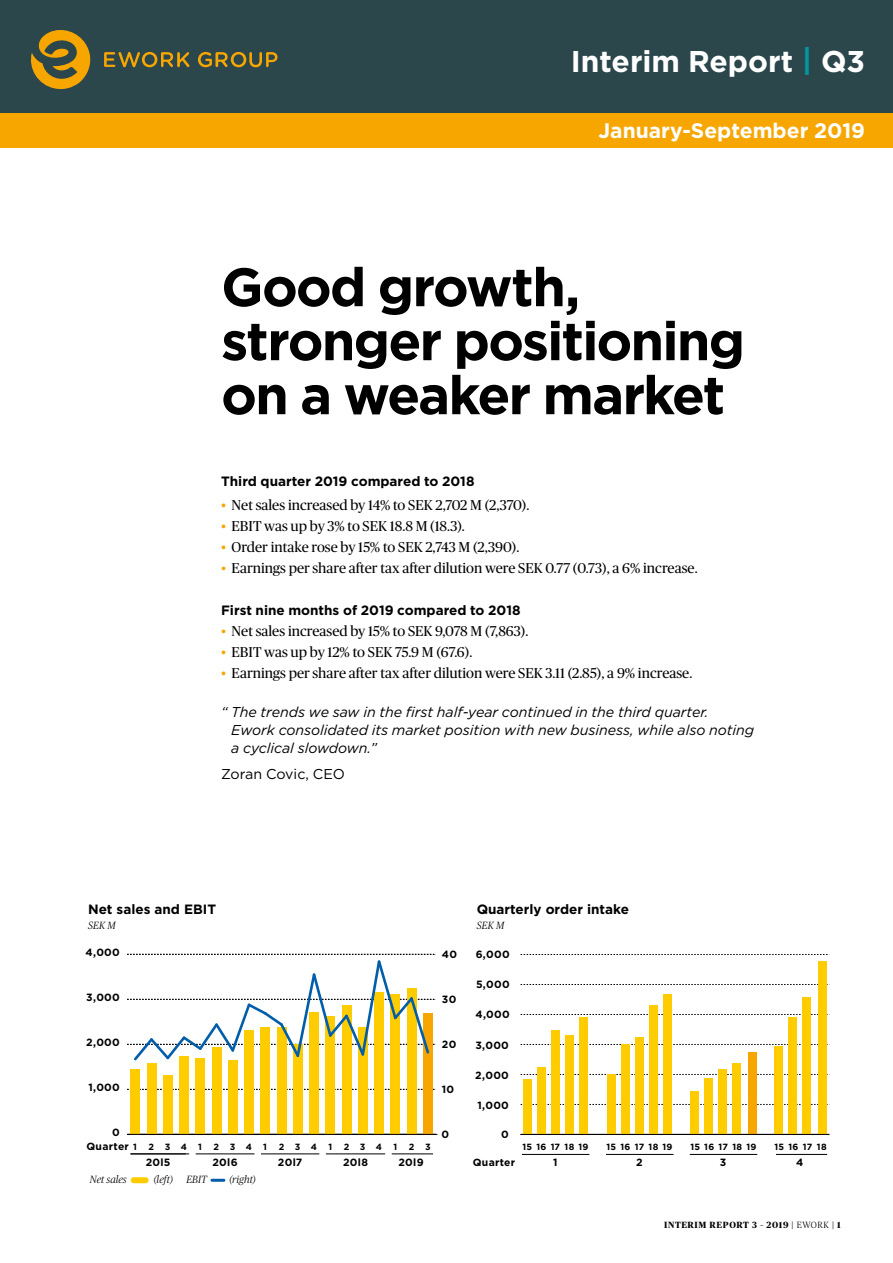
<style>
.page{position:relative;width:893px;height:1263px;background:#fff}
.page>*{position:absolute;margin:0;border:0;box-sizing:border-box;transform-origin:0 0}
.t1{font:700 54px/54px "Gotham HTF";letter-spacing:-.035em;color:#000}
.t2{font:700 30px "Gotham";color:#fff}
.t3{font:700 21px "Gotham";color:#fff}
.t4{font:14.25px "Publico";color:#000}
.t5{font:italic 14.25px/18px "Gotham HTF";letter-spacing:-.005em;color:#000}
.t6{font:14.25px "Gotham HTF";color:#000}
.t7{font:700 13.5px "Gotham HTF";color:#000}
.t8{font:700 10.5px "Gotham HTF";letter-spacing:.03em;color:#000}
.t9{font:italic 300 10.5px "Publico";color:#000}
.t10{font:700 10.35px "Gotham HTF";letter-spacing:.03em;color:#000}
.t11{font:700 9px "Gotham HTF";letter-spacing:.035em;color:#000}
.t12{font:700 9px "Publico";letter-spacing:.075em;color:#000}
.s1{color:#03979d}
.s2{color:#f7a600}
.s3{font-weight:300}
</style>
<div class="page">
<div style="left:0;top:0;width:893px;height:118px;background:#2b474c"></div>
<svg style="left:31px;top:30px;width:246px;height:59px"></svg>
<div style="left:0;top:113px;width:893px;height:35px;background:#f7a600"></div>
<svg style="left:521px;top:1104px;width:307px;height:1px"></svg>
<svg style="left:521px;top:1074px;width:307px;height:1px"></svg>
<svg style="left:521px;top:1044px;width:307px;height:1px"></svg>
<svg style="left:521px;top:1014px;width:307px;height:1px"></svg>
<svg style="left:521px;top:984px;width:307px;height:1px"></svg>
<svg style="left:521px;top:954px;width:307px;height:1px"></svg>
<div style="left:523px;top:1079px;width:9px;height:55px;background:#fc0"></div>
<div style="left:537px;top:1067px;width:9px;height:67px;background:#fc0"></div>
<div style="left:551px;top:1030px;width:9px;height:104px;background:#fc0"></div>
<div style="left:565px;top:1035px;width:9px;height:99px;background:#fc0"></div>
<div style="left:579px;top:1017px;width:9px;height:117px;background:#fc0"></div>
<div style="left:608px;top:1074px;width:8px;height:60px;background:#fc0"></div>
<div style="left:622px;top:1044px;width:8px;height:90px;background:#fc0"></div>
<div style="left:636px;top:1037px;width:8px;height:97px;background:#fc0"></div>
<div style="left:650px;top:1004px;width:8px;height:130px;background:#fc0"></div>
<div style="left:664px;top:994px;width:8px;height:140px;background:#fc0"></div>
<div style="left:690px;top:1091px;width:9px;height:43px;background:#fc0"></div>
<div style="left:704px;top:1078px;width:9px;height:56px;background:#fc0"></div>
<div style="left:718px;top:1068px;width:9px;height:66px;background:#fc0"></div>
<div style="left:732px;top:1063px;width:9px;height:71px;background:#fc0"></div>
<div style="left:748px;top:1052px;width:8px;height:82px;background:#f7a600"></div>
<div style="left:774px;top:1046px;width:9px;height:88px;background:#fc0"></div>
<div style="left:788px;top:1017px;width:9px;height:117px;background:#fc0"></div>
<div style="left:802px;top:997px;width:9px;height:137px;background:#fc0"></div>
<div style="left:818px;top:961px;width:8px;height:173px;background:#fc0"></div>
<hr style="left:521px;top:1134px;width:308px;height:1px;background:#000">
<hr style="left:522px;top:1154px;width:67px;height:1px;background:#000">
<hr style="left:776px;top:1154px;width:51px;height:1px;background:#000">
<hr style="left:606px;top:1154px;width:67px;height:1px;background:#000">
<hr style="left:690px;top:1154px;width:67px;height:1px;background:#000">
<hr style="left:127px;top:1134px;width:309px;height:1px;background:#000">
<svg style="left:127px;top:1089px;width:309px;height:1px"></svg>
<div style="left:423px;top:1013px;width:10px;height:121px;background:#f7a600"></div>
<div style="left:407px;top:988px;width:9px;height:146px;background:#fc0"></div>
<div style="left:390px;top:993px;width:10px;height:141px;background:#fc0"></div>
<div style="left:374px;top:991px;width:10px;height:143px;background:#fc0"></div>
<div style="left:358px;top:1027px;width:10px;height:107px;background:#fc0"></div>
<div style="left:342px;top:1005px;width:9px;height:129px;background:#fc0"></div>
<div style="left:325px;top:1016px;width:10px;height:118px;background:#fc0"></div>
<div style="left:309px;top:1012px;width:10px;height:122px;background:#fc0"></div>
<div style="left:293px;top:1044px;width:10px;height:90px;background:#fc0"></div>
<div style="left:277px;top:1027px;width:9px;height:107px;background:#fc0"></div>
<div style="left:260px;top:1027px;width:10px;height:107px;background:#fc0"></div>
<div style="left:244px;top:1030px;width:10px;height:104px;background:#fc0"></div>
<div style="left:228px;top:1060px;width:10px;height:74px;background:#fc0"></div>
<div style="left:212px;top:1047px;width:9px;height:87px;background:#fc0"></div>
<div style="left:195px;top:1058px;width:10px;height:76px;background:#fc0"></div>
<div style="left:179px;top:1056px;width:10px;height:78px;background:#fc0"></div>
<div style="left:163px;top:1075px;width:10px;height:59px;background:#fc0"></div>
<div style="left:147px;top:1063px;width:9px;height:71px;background:#fc0"></div>
<div style="left:130px;top:1069px;width:10px;height:65px;background:#fc0"></div>
<div style="left:134px;top:1177px;width:12px;height:6px;background:#fc0"></div>
<svg style="left:212px;top:1179px;width:12px;height:3px"></svg>
<hr style="left:129px;top:1134px;width:308px;height:1px;background:#000">
<svg style="left:127px;top:954px;width:309px;height:109px"></svg>
<hr style="left:196px;top:1153px;width:58px;height:1px;background:#000">
<hr style="left:261px;top:1153px;width:58px;height:1px;background:#000">
<hr style="left:326px;top:1153px;width:59px;height:1px;background:#000">
<hr style="left:130px;top:1153px;width:59px;height:1px;background:#000">
<hr style="left:392px;top:1153px;width:41px;height:1px;background:#000">
<h2 class="t2" style="left:571px;top:44px;width:296px">Interim Report <span class="s1">|</span> Q3</h2>
<h3 class="t3" style="left:598px;top:118px;width:268px">January-September 2019</h3>
<h1 class="t1" style="left:221px;top:259px;width:525px">Good growth, stronger positioning on a weaker market</h1>
<p class="t7" style="left:221px;top:474px;width:255px">Third quarter 2019 compared to 2018</p>
<p class="t4" style="left:221px;top:497px;width:310px"><span class="s2">•</span> Net sales increased by 14% to SEK 2,702 M (2,370).</p>
<p class="t4" style="left:221px;top:518px;width:245px"><span class="s2">•</span> EBIT was up by 3% to SEK 18.8 M (18.3).</p>
<p class="t4" style="left:221px;top:539px;width:300px"><span class="s2">•</span> Order intake rose by 15% to SEK 2,743 M (2,390).</p>
<p class="t4" style="left:221px;top:560px;width:478px"><span class="s2">•</span> Earnings per share after tax after dilution were SEK 0.77 (0.73), a 6% increase.</p>
<p class="t7" style="left:221px;top:602px;width:301px">First nine months of 2019 compared to 2018</p>
<p class="t4" style="left:221px;top:623px;width:309px"><span class="s2">•</span> Net sales increased by 15% to SEK 9,078 M (7,863).</p>
<p class="t4" style="left:221px;top:644px;width:253px"><span class="s2">•</span> EBIT was up by 12% to SEK 75.9 M (67.6).</p>
<p class="t4" style="left:221px;top:665px;width:473px"><span class="s2">•</span> Earnings per share after tax after dilution were SEK 3.11 (2.85), a 9% increase.</p>
<p class="t5" style="left:231px;top:702px;width:524px;text-indent:-10px">“ The trends we saw in the first half-year continued in the third quarter.<br>Ework consolidated its market position with new business, while also noting a cyclical slowdown.”</p>
<p class="t6" style="left:221px;top:766px;width:125px">Zoran Covic, CEO</p>
<p class="t7" style="left:88px;top:902px;width:130px">Net sales and EBIT</p>
<p class="t9" style="left:88px;top:920px;width:29px">SEK M</p>
<p class="t7" style="left:477px;top:902px;width:154px">Quarterly order intake</p>
<p class="t9" style="left:477px;top:920px;width:29px">SEK M</p>
<p class="t8" style="left:86px;top:946px;width:36px">4,000</p>
<p class="t8" style="left:442px;top:948px;width:17px">40</p>
<p class="t8" style="left:476px;top:948px;width:35px">6,000</p>
<p class="t8" style="left:476px;top:978px;width:35px">5,000</p>
<p class="t8" style="left:86px;top:991px;width:35px">3,000</p>
<p class="t8" style="left:442px;top:993px;width:16px">30</p>
<p class="t8" style="left:475px;top:1008px;width:36px">4,000</p>
<p class="t8" style="left:86px;top:1036px;width:35px">2,000</p>
<p class="t8" style="left:442px;top:1038px;width:16px">20</p>
<p class="t8" style="left:475px;top:1039px;width:35px">3,000</p>
<p class="t8" style="left:475px;top:1069px;width:35px">2,000</p>
<p class="t8" style="left:88px;top:1081px;width:33px">1,000</p>
<p class="t8" style="left:442px;top:1083px;width:14px">10</p>
<p class="t8" style="left:477px;top:1099px;width:33px">1,000</p>
<p class="t8" style="left:112px;top:1126px;width:9px">0</p>
<p class="t8" style="left:442px;top:1128px;width:9px">0</p>
<p class="t8" style="left:501px;top:1128px;width:9px">0</p>
<p class="t10" style="left:86px;top:1140px;width:44px">Quarter</p>
<p class="t11" style="left:133px;top:1141px;width:5px">1</p>
<p class="t11" style="left:149px;top:1141px;width:40px">234</p>
<p class="t8" style="left:146px;top:1156px;width:26px">20l5</p>
<p class="t11" style="left:198px;top:1141px;width:5px">1</p>
<p class="t11" style="left:214px;top:1141px;width:40px">234</p>
<p class="t8" style="left:212px;top:1156px;width:27px">20l6</p>
<p class="t11" style="left:263px;top:1141px;width:5px">1</p>
<p class="t11" style="left:279px;top:1141px;width:40px">234</p>
<p class="t8" style="left:278px;top:1156px;width:26px">20l7</p>
<p class="t11" style="left:328px;top:1141px;width:5px">1</p>
<p class="t11" style="left:344px;top:1141px;width:23px">2 3</p>
<p class="t8" style="left:343px;top:1156px;width:26px">20l8</p>
<p class="t8" style="left:398px;top:1156px;width:27px">20l9</p>
<p class="t11" style="left:376px;top:1141px;width:8px">4</p>
<p class="t11" style="left:393px;top:1141px;width:5px">1</p>
<p class="t11" style="left:409px;top:1141px;width:23px">2 3</p>
<p class="t11" style="left:522px;top:1142px;width:39px">15 16 17</p>
<p class="t11" style="left:578px;top:1142px;width:12px">19</p>
<p class="t11" style="left:565px;top:1142px;width:11px">18</p>
<p class="t11" style="left:774px;top:1142px;width:54px">15 16 17 18</p>
<p class="t8" style="left:636px;top:1156px;width:8px">2</p>
<p class="t11" style="left:607px;top:1142px;width:67px">15 16 17 18 19</p>
<p class="t11" style="left:690px;top:1142px;width:67px">15 16 17 18 19</p>
<p class="t10" style="left:473px;top:1156px;width:44px">Quarter</p>
<p class="t8" style="left:553px;top:1156px;width:6px">1</p>
<p class="t8" style="left:796px;top:1156px;width:9px">4</p>
<p class="t8" style="left:720px;top:1156px;width:8px">3</p>
<p class="t9" style="left:90px;top:1174px;width:38px">Net sales</p>
<p class="t9" style="left:154px;top:1174px;width:21px">(left)</p>
<p class="t9" style="left:186px;top:1174px;width:22px">EBIT</p>
<p class="t9" style="left:230px;top:1174px;width:28px">(right)</p>
<p class="t12" style="left:664px;top:1219px;width:178px">INTERIM REPORT 3 – 2019 | <span class="s3">EWORK</span> | 1</p>
</div>
